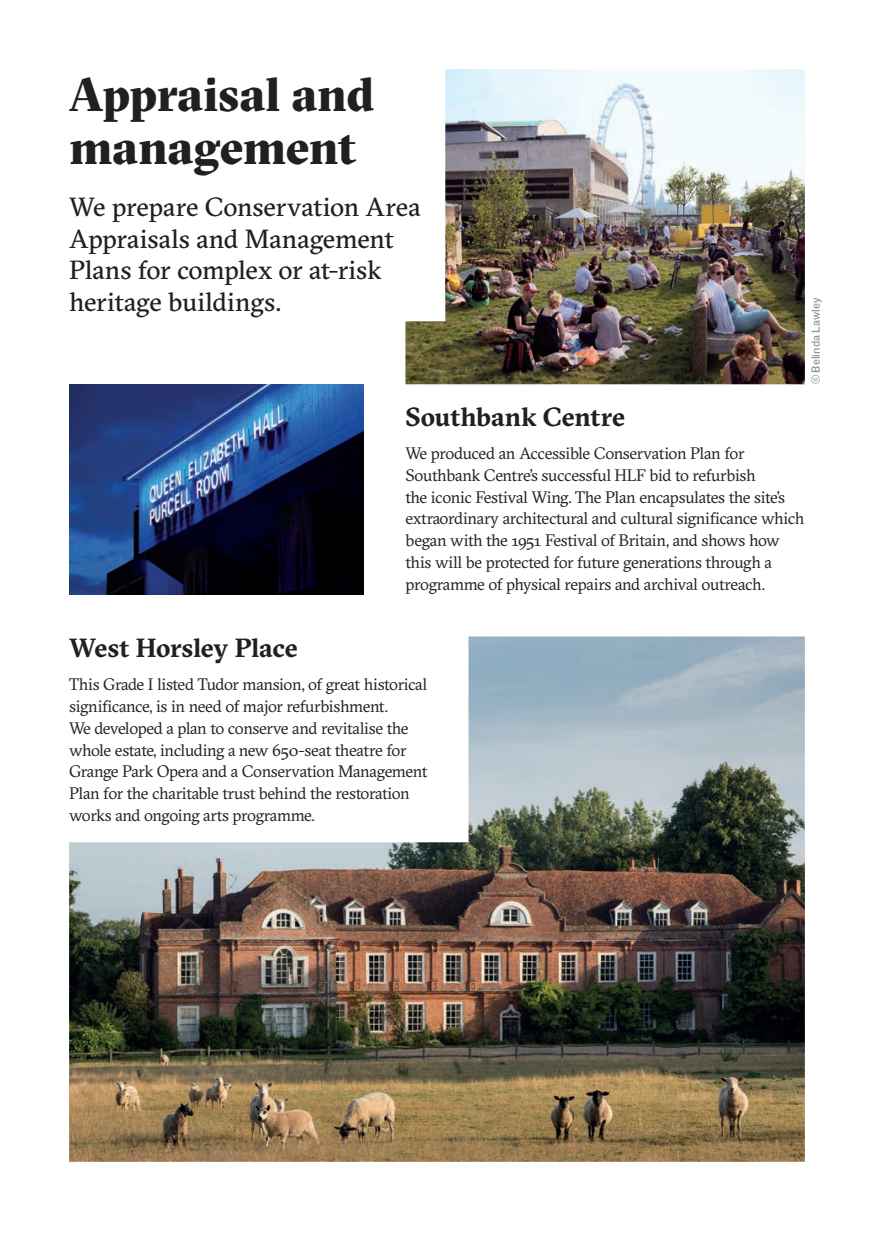
<style>
.page{position:relative;width:874px;height:1241px;background:#fff}
.page>*{position:absolute;margin:0;border:0;box-sizing:border-box;transform-origin:0 0}
.t1{font:900 47.25px/52.5px "GT Sectra Fine";letter-spacing:-.01em;color:#231f20}
.t2{font:26.25px/31.5px "GT Sectra";letter-spacing:-.005em;color:#231f20}
.t3{font:700 26.25px "GT Sectra";letter-spacing:-.005em;color:#231f20}
.t4{font:16.62px/21.9px "GT Sectra";letter-spacing:-.025em;color:#231f20}
.t5{font:12.25px "Knockout 31 Junior Middlewt";color:#939598}
</style>
<div class="page">
<img style="left:405px;top:69px;width:399px;height:315px">
<img style="left:69px;top:384px;width:294px;height:210px">
<img style="left:69px;top:636px;width:735px;height:525px">
<h1 class="t1" style="left:69px;top:67px;width:306px">Appraisal and management</h1>
<h2 class="t2" style="left:69px;top:191px;width:353px">We prepare Conservation Area<br>Appraisals and Management<br>Plans for complex or at-risk heritage buildings.</h2>
<p class="t5" style="left:806px;top:384px;width:88px;rotate:-90deg">© Belinda Lawley</p>
<h2 class="t3" style="left:405px;top:400px;width:221px">Southbank Centre</h2>
<p class="t4" style="left:405px;top:442px;width:400px">We produced an Accessible Conservation Plan for Southbank Centre’s successful HLF bid to refurbish<br>the iconic Festival Wing. The Plan encapsulates the site’s extraordinary architectural and cultural significance which began with the 1951 Festival of Britain, and shows how this will be protected for future generations through a programme of physical repairs and archival outreach.</p>
<h2 class="t3" style="left:69px;top:631px;width:230px">West Horsley Place</h2>
<p class="t4" style="left:69px;top:673px;width:359px">This Grade I listed Tudor mansion, of great historical significance, is in need of major refurbishment.<br>We developed a plan to conserve and revitalise the whole estate, including a new 650-seat theatre for Grange Park Opera and a Conservation Management Plan for the charitable trust behind the restoration works and ongoing arts programme.</p>
</div>
